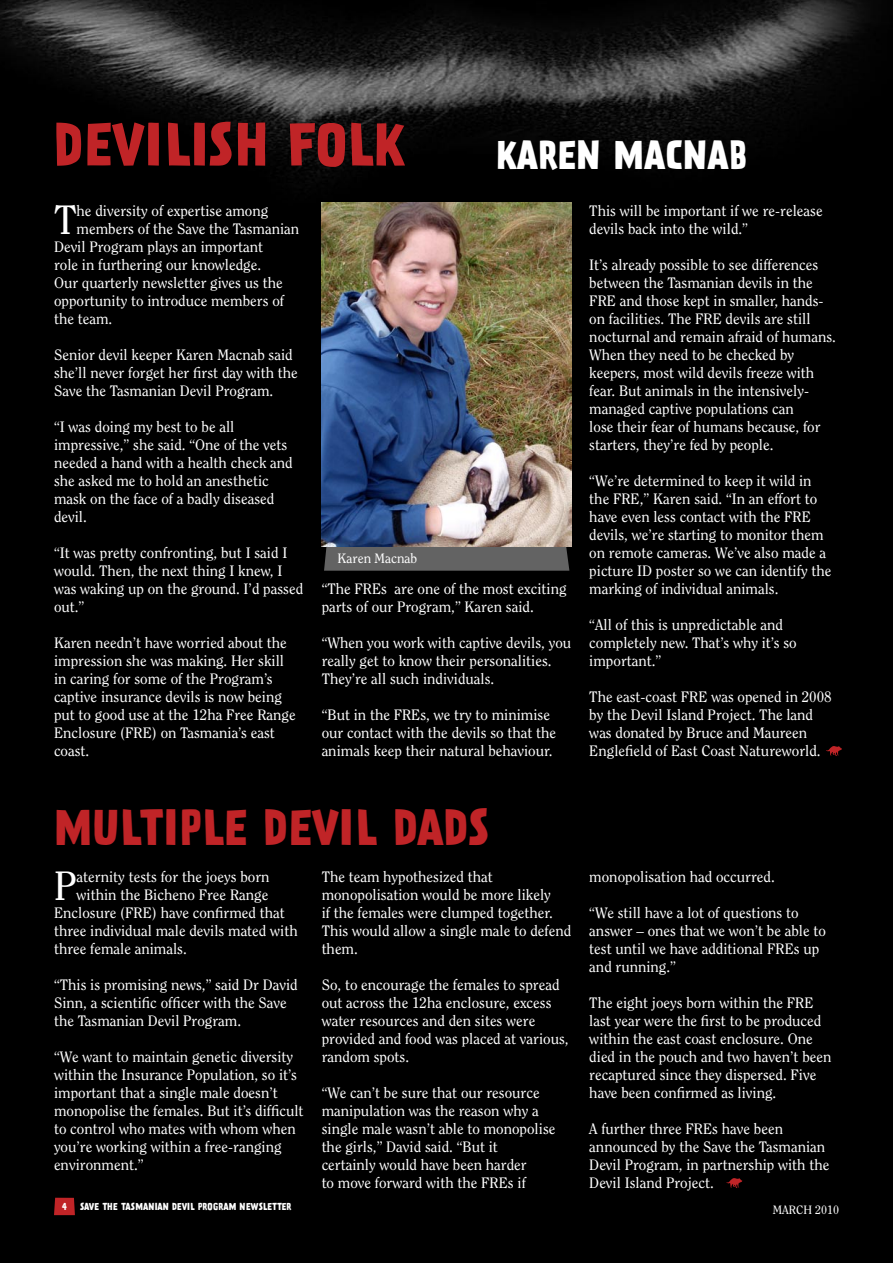
<style>
.page{position:relative;width:893px;height:1263px;background:#fff}
.page>*{position:absolute;margin:0;border:0;box-sizing:border-box;transform-origin:0 0}
.Prater_-_red{font:700 54px "Prater Sans Two";color:#c02427}
.Prater_-_red-2{font:700 45px "Prater Sans Two";color:#c02427}
.Clearface__no_hyphen{font:40.65px "Clearface Std";color:#fff}
.Prater_white{font:700 36px "Prater Sans Two";color:#fff}
.Clearface__no_hyphen-2{font:15px/18px "Clearface Std";color:#fff}
.t1{font:13.5px "Clearface Std";color:#fff}
.Clearface__no_grid{font:12px "Clearface Std";color:#fff}
.t2{font:700 9px "Prater Sans Two";color:#fff}
</style>
<div class="page">
<img style="left:0;top:0;width:893px;height:1263px">
<div style="left:324px;top:547px;width:245px;height:24px;background:#636363"></div>
<svg style="left:826px;top:746px;width:16px;height:10px"></svg>
<svg style="left:54px;top:1198px;width:21px;height:17px"></svg>
<img style="left:322px;top:203px;width:249px;height:344px">
<svg style="left:726px;top:1178px;width:16px;height:10px"></svg>
<p class="Prater_-_red" style="left:54px;top:110px;width:352px">DEVILISH FOLK</p>
<p class="Clearface__no_hyphen" style="left:54px;top:196px;width:24px">T</p>
<p class="Clearface__no_hyphen-2" style="left:77px;top:202px;width:193px">he diversity of expertise among</p>
<p class="Prater_white" style="left:496px;top:132px;width:252px">KAREN MACNAB</p>
<p class="Clearface__no_hyphen-2" style="left:589px;top:202px;width:235px">This will be important if we re-release devils back into the wild.”</p>
<p class="Clearface__no_hyphen-2" style="left:589px;top:256px;width:248px">It’s already possible to see differences between the Tasmanian devils in the FRE and those kept in smaller, hands&shy;on facilities. The FRE devils are still nocturnal and remain afraid of humans.<br>When they need to be checked by keepers, most wild devils freeze with fear. But animals in the intensively&shy;managed captive populations can<br>lose their fear of humans because, for starters, they’re fed by people.</p>
<p class="Clearface__no_hyphen-2" style="left:589px;top:472px;width:244px">“We’re determined to keep it wild in the FRE,” Karen said. “In an effort to have even less contact with the FRE devils, we’re starting to monitor them on remote cameras. We’ve also made a picture ID poster so we can identify the marking of individual animals.</p>
<p class="Clearface__no_hyphen-2" style="left:589px;top:616px;width:209px">“All of this is unpredictable and completely new. That’s why it’s so important.”</p>
<p class="Clearface__no_hyphen-2" style="left:589px;top:688px;width:244px">The east-coast FRE was opened in 2008 by the Devil Island Project. The land was donated by Bruce and Maureen Englefield of East Coast Natureworld.</p>
<p class="Clearface__no_hyphen-2" style="left:77px;top:220px;width:224px">members of the Save the Tasmanian</p>
<p class="Clearface__no_hyphen-2" style="left:54px;top:238px;width:211px">Devil Program plays an important</p>
<p class="Clearface__no_hyphen-2" style="left:54px;top:256px;width:209px">role in furthering our knowledge.</p>
<p class="Clearface__no_hyphen-2" style="left:54px;top:274px;width:230px">Our quarterly newsletter gives us the</p>
<p class="Clearface__no_hyphen-2" style="left:54px;top:292px;width:231px">opportunity to introduce members of</p>
<p class="Clearface__no_hyphen-2" style="left:54px;top:310px;width:60px">the team.</p>
<p class="Clearface__no_hyphen-2" style="left:54px;top:346px;width:245px">Senior devil keeper Karen Macnab said she’ll never forget her first day with the<br>Save the Tasmanian Devil Program.</p>
<p class="Clearface__no_hyphen-2" style="left:54px;top:418px;width:240px">“I was doing my best to be all impressive,” she said. “One of the vets needed a hand with a health check and she asked me to hold an anesthetic mask on the face of a badly diseased devil.</p>
<p class="Clearface__no_hyphen-2" style="left:54px;top:544px;width:251px">“It was pretty confronting, but I said I would. Then, the next thing I knew, I was waking up on the ground. I’d passed out.”</p>
<p class="Clearface__no_hyphen-2" style="left:54px;top:634px;width:243px">Karen needn’t have worried about the impression she was making. Her skill in caring for some of the Program’s captive insurance devils is now being put to good use at the 12ha Free Range<br>Enclosure (FRE) on Tasmania’s east coast.</p>
<p class="t1" style="left:338px;top:550px;width:81px">Karen Macnab</p>
<p class="Clearface__no_hyphen-2" style="left:322px;top:580px;width:246px">“The FREs are one of the most exciting parts of our Program,” Karen said.</p>
<p class="Clearface__no_hyphen-2" style="left:322px;top:634px;width:251px">“When you work with captive devils, you really get to know their personalities.<br>They’re all such individuals.</p>
<p class="Clearface__no_hyphen-2" style="left:322px;top:706px;width:236px">“But in the FREs, we try to minimise our contact with the devils so that the animals keep their natural behaviour.</p>
<p class="Prater_-_red-2" style="left:54px;top:799px;width:436px">MULTIPLE DEVIL DADS</p>
<p class="Clearface__no_hyphen" style="left:54px;top:862px;width:24px">P</p>
<p class="Clearface__no_hyphen-2" style="left:77px;top:868px;width:194px">aternity tests for the joeys born</p>
<p class="Clearface__no_hyphen-2" style="left:322px;top:868px;width:251px">The team hypothesized that monopolisation would be more likely<br>if the females were clumped together.<br>This would allow a single male to defend them.</p>
<p class="Clearface__no_hyphen-2" style="left:322px;top:976px;width:249px">So, to encourage the females to spread out across the 12ha enclosure, excess water resources and den sites were provided and food was placed at various, random spots.</p>
<p class="Clearface__no_hyphen-2" style="left:322px;top:1084px;width:235px">“We can’t be sure that our resource manipulation was the reason why a single male wasn’t able to monopolise the girls,” David said. “But it certainly would have been harder<br>to move forward with the FREs if</p>
<p class="Clearface__no_hyphen-2" style="left:77px;top:886px;width:193px">within the Bicheno Free Range</p>
<p class="Clearface__no_hyphen-2" style="left:54px;top:904px;width:232px">Enclosure (FRE) have confirmed that</p>
<p class="Clearface__no_hyphen-2" style="left:54px;top:922px;width:245px">three individual male devils mated with</p>
<p class="Clearface__no_hyphen-2" style="left:54px;top:940px;width:134px">three female animals.</p>
<p class="Clearface__no_hyphen-2" style="left:54px;top:976px;width:245px">“This is promising news,” said Dr David<br>Sinn, a scientific officer with the Save the Tasmanian Devil Program.</p>
<p class="Clearface__no_hyphen-2" style="left:54px;top:1048px;width:251px">“We want to maintain genetic diversity within the Insurance Population, so it’s important that a single male doesn’t monopolise the females. But it’s difficult to control who mates with whom when you’re working within a free-ranging environment.”</p>
<p class="t2" style="left:62px;top:1200px;width:6px">4</p>
<p class="t2" style="left:80px;top:1201px;width:213px">SAVE THE TASMANIAN DEVIL PROGRAM NEWSLETTER</p>
<p class="Clearface__no_hyphen-2" style="left:589px;top:868px;width:187px">monopolisation had occurred.</p>
<p class="Clearface__no_hyphen-2" style="left:589px;top:904px;width:238px">“We still have a lot of questions to answer – ones that we won’t be able to test until we have additional FREs up and running.”</p>
<p class="Clearface__no_hyphen-2" style="left:589px;top:994px;width:244px">The eight joeys born within the FRE last year were the first to be produced within the east coast enclosure. One died in the pouch and two haven’t been recaptured since they dispersed. Five have been confirmed as living.</p>
<p class="Clearface__no_hyphen-2" style="left:589px;top:1120px;width:242px">A further three FREs have been announced by the Save the Tasmanian<br>Devil Program, in partnership with the<br>Devil Island Project.</p>
<p class="Clearface__no_grid" style="left:773px;top:1202px;width:68px">MARCH 2010</p>
</div>
